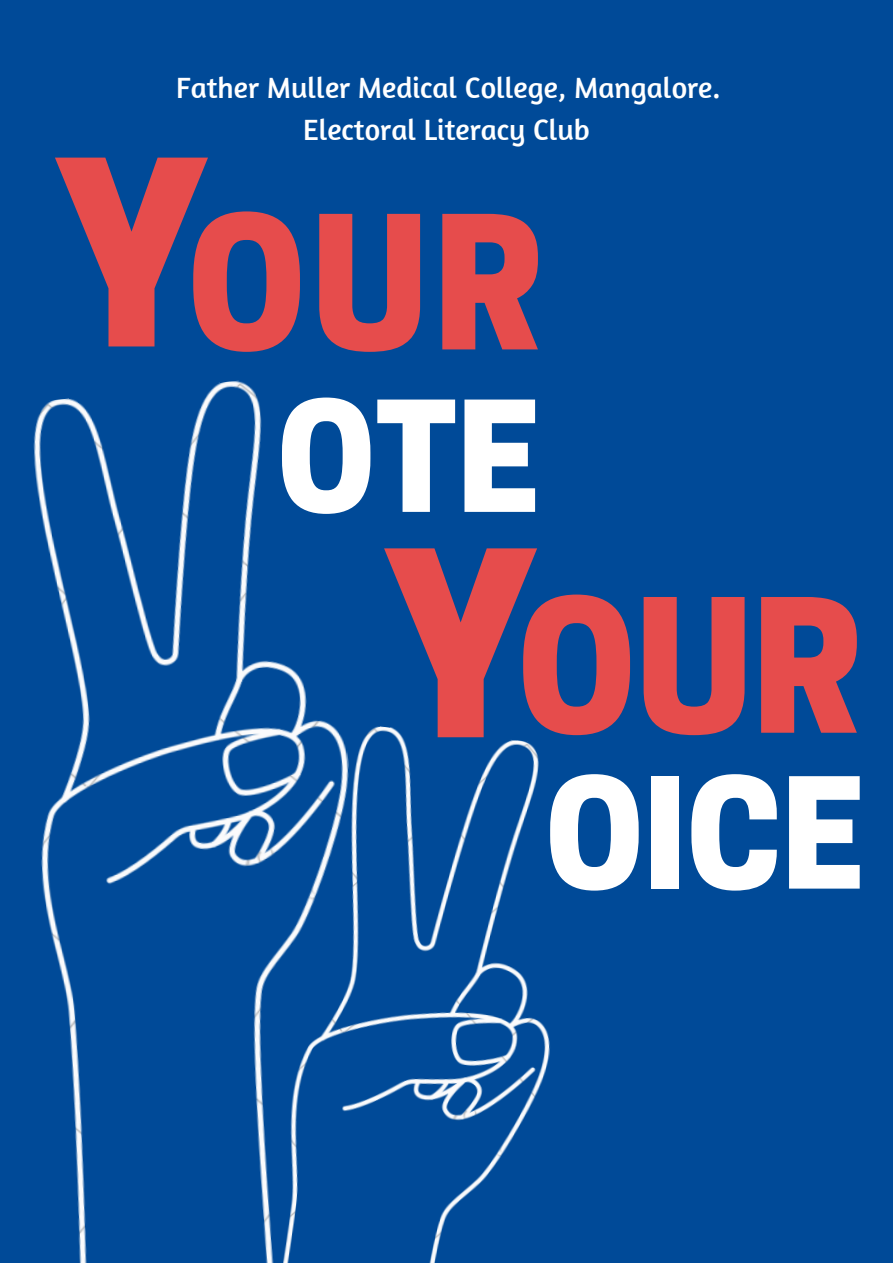
<style>
.page{position:relative;width:893px;height:1263px;background:#004a98}
.page>*{position:absolute;margin:0;border:0;box-sizing:border-box;transform-origin:0 0}
.t1{font:800 242.1px "Cooper Hewitt";color:#e64c4c}
.t2{font:800 174px "Cooper Hewitt";color:#e64c4c}
.t3{font:800 173.77px "Cooper Hewitt";color:#e64c4c}
.t4{font:800 144.15px "Cooper Hewitt";color:#fff}
.t5{font:800 144px "Cooper Hewitt";color:#fff}
.t6{font:30px/41.6px "Amaranth";color:#fff;text-align:center}
</style>
<div class="page">
<img style="left:33px;top:380px;width:290px;height:883px">
<img style="left:245px;top:721px;width:305px;height:542px">
<p class="t6" style="left:176px;top:66px;width:546px">Father Muller Medical College, Mangalore.<br>Electoral Literacy Club</p>
<h1 class="t1" style="left:54px;top:165px;width:156px">Y</h1>
<h3 class="t3" style="left:187px;top:219px;width:358px">OUR</h3>
<h3 class="t5" style="left:277px;top:404px;width:265px">OTE</h3>
<h1 class="t1" style="left:383px;top:556px;width:156px">Y</h1>
<h2 class="t2" style="left:517px;top:602px;width:347px">OUR</h2>
<h3 class="t4" style="left:545px;top:780px;width:321px">OICE</h3>
</div>
